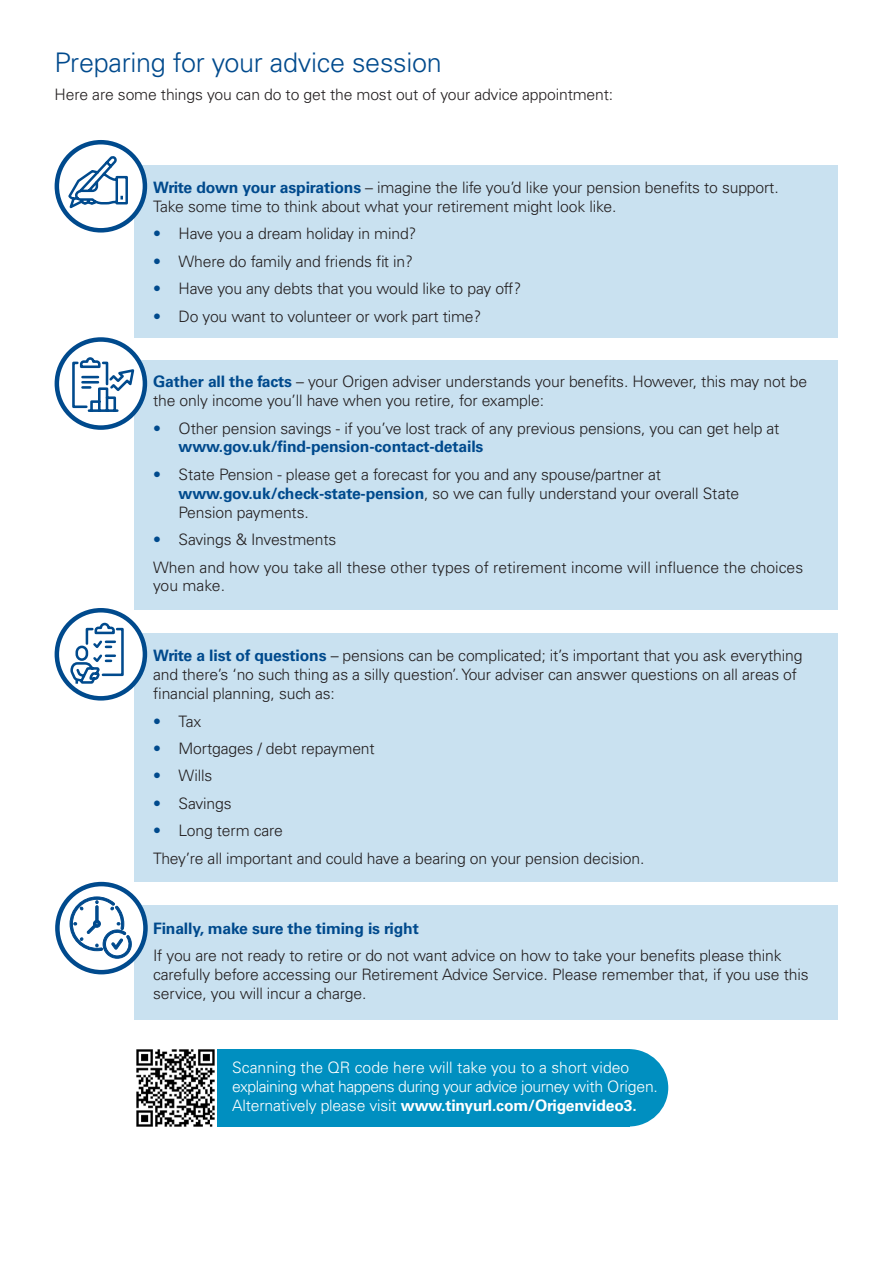
<style>
.page{position:relative;width:893px;height:1263px;background:#fff}
.page>*{position:absolute;margin:0;border:0;box-sizing:border-box;transform-origin:0 0}
.t1{font:300 27px "Univers LT Std";letter-spacing:-.01em;color:#004a8d}
.t2{font:300 15.75px/18.9px "Univers LT Std";letter-spacing:-.01em;color:#231f20}
.t3{font:300 15.75px/18.9px "Univers LT Std";letter-spacing:-.015em;color:#fff}
.t4{font:700 15.75px "Univers LT Std";letter-spacing:-.01em;color:#004a8d}
.s1{font-weight:700;color:#004a8d}
.s2{color:#004a8d}
.s3{font-weight:700}
</style>
<div class="page">
<div style="left:134px;top:905px;width:704px;height:115px;background:#c9e1f0"></div>
<div style="left:134px;top:633px;width:704px;height:248px;background:#c9e1f0"></div>
<div style="left:134px;top:360px;width:704px;height:250px;background:#c9e1f0"></div>
<div style="left:134px;top:165px;width:704px;height:173px;background:#c9e1f0"></div>
<div style="left:153px;top:1049px;width:476px;height:77px;background:#008fc0"></div>
<div style="left:590px;top:1049px;width:78px;height:77px;background:#008fc0;border-radius:50%"></div>
<svg style="left:57px;top:142px;width:88px;height:88px"></svg>
<div style="left:55px;top:140px;width:92px;height:93px;border:4px solid #004a8d;border-radius:50%"></div>
<svg style="left:67px;top:153px;width:62px;height:59px"></svg>
<svg style="left:57px;top:339px;width:88px;height:89px"></svg>
<div style="left:55px;top:337px;width:92px;height:93px;border:4px solid #004a8d;border-radius:50%"></div>
<svg style="left:71px;top:356px;width:65px;height:57px"></svg>
<svg style="left:57px;top:610px;width:88px;height:88px"></svg>
<div style="left:55px;top:608px;width:92px;height:92px;border:4px solid #004a8d;border-radius:50%"></div>
<svg style="left:69px;top:621px;width:56px;height:64px"></svg>
<svg style="left:57px;top:884px;width:88px;height:88px"></svg>
<div style="left:55px;top:882px;width:93px;height:92px;border:4px solid #004a8d;border-radius:50%"></div>
<svg style="left:69px;top:896px;width:65px;height:63px"></svg>
<img style="left:136px;top:1049px;width:80px;height:78px">
<p class="t1" style="left:55px;top:47px;width:389px">Preparing for your advice session</p>
<p class="t2" style="left:55px;top:85px;width:560px">Here are some things you can do to get the most out of your advice appointment:</p>
<p class="t2" style="left:153px;top:178px;width:627px"><span class="s1">Write down your aspirations</span> – imagine the life you’d like your pension benefits to support.<br>Take some time to think about what your retirement might look like.</p>
<p class="t2" style="left:153px;top:224px;width:265px"><span class="s2">•</span> Have you a dream holiday in mind?</p>
<p class="t2" style="left:153px;top:252px;width:261px"><span class="s2">•</span> Where do family and friends fit in?</p>
<p class="t2" style="left:153px;top:279px;width:370px"><span class="s2">•</span> Have you any debts that you would like to pay off?</p>
<p class="t2" style="left:153px;top:307px;width:330px"><span class="s2">•</span> Do you want to volunteer or work part time?</p>
<p class="t2" style="left:153px;top:372px;width:656px"><span class="s1">Gather all the facts</span> – your Origen adviser understands your benefits. However, this may not be the only income you’ll have when you retire, for example:</p>
<p class="t2" style="left:179px;top:419px;width:602px;text-indent:-26px"><span class="s2">•</span> Other pension savings - if you’ve lost track of any previous pensions, you can get help at <span class="s1">www.gov.uk/find-pension-contact-details</span></p>
<p class="t2" style="left:179px;top:465px;width:562px;text-indent:-26px"><span class="s2">•</span> State Pension - please get a forecast for you and any spouse/partner at <span class="s1">www.gov.uk/check-state-pension</span>, so we can fully understand your overall State<br>Pension payments.</p>
<p class="t2" style="left:153px;top:530px;width:185px"><span class="s2">•</span> Savings &amp; Investments</p>
<p class="t2" style="left:153px;top:557px;width:652px">When and how you take all these other types of retirement income will influence the choices you make.</p>
<p class="t2" style="left:153px;top:646px;width:651px"><span class="s1">Write a list of questions</span> – pensions can be complicated; it’s important that you ask everything and there’s ‘no such thing as a silly question’. Your adviser can answer questions on all areas of financial planning, such as:</p>
<p class="t2" style="left:153px;top:711px;width:50px"><span class="s2">•</span> Tax</p>
<p class="t2" style="left:153px;top:739px;width:223px"><span class="s2">•</span> Mortgages / debt repayment</p>
<p class="t2" style="left:153px;top:766px;width:61px"><span class="s2">•</span> Wills</p>
<p class="t2" style="left:153px;top:794px;width:80px"><span class="s2">•</span> Savings</p>
<p class="t2" style="left:153px;top:821px;width:131px"><span class="s2">•</span> Long term care</p>
<p class="t2" style="left:153px;top:848px;width:493px">They’re all important and could have a bearing on your pension decision.</p>
<p class="t4" style="left:153px;top:919px;width:267px">Finally, make sure the timing is right</p>
<p class="t2" style="left:153px;top:946px;width:657px">If you are not ready to retire or do not want advice on how to take your benefits please think carefully before accessing our Retirement Advice Service. Please remember that, if you use this service, you will incur a charge.</p>
<p class="t3" style="left:232px;top:1058px;width:427px">Scanning the QR code here will take you to a short video explaining what happens during your advice journey with Origen.<br>Alternatively please visit <span class="s3">www.tinyurl.com/Origenvideo3.</span></p>
</div>
